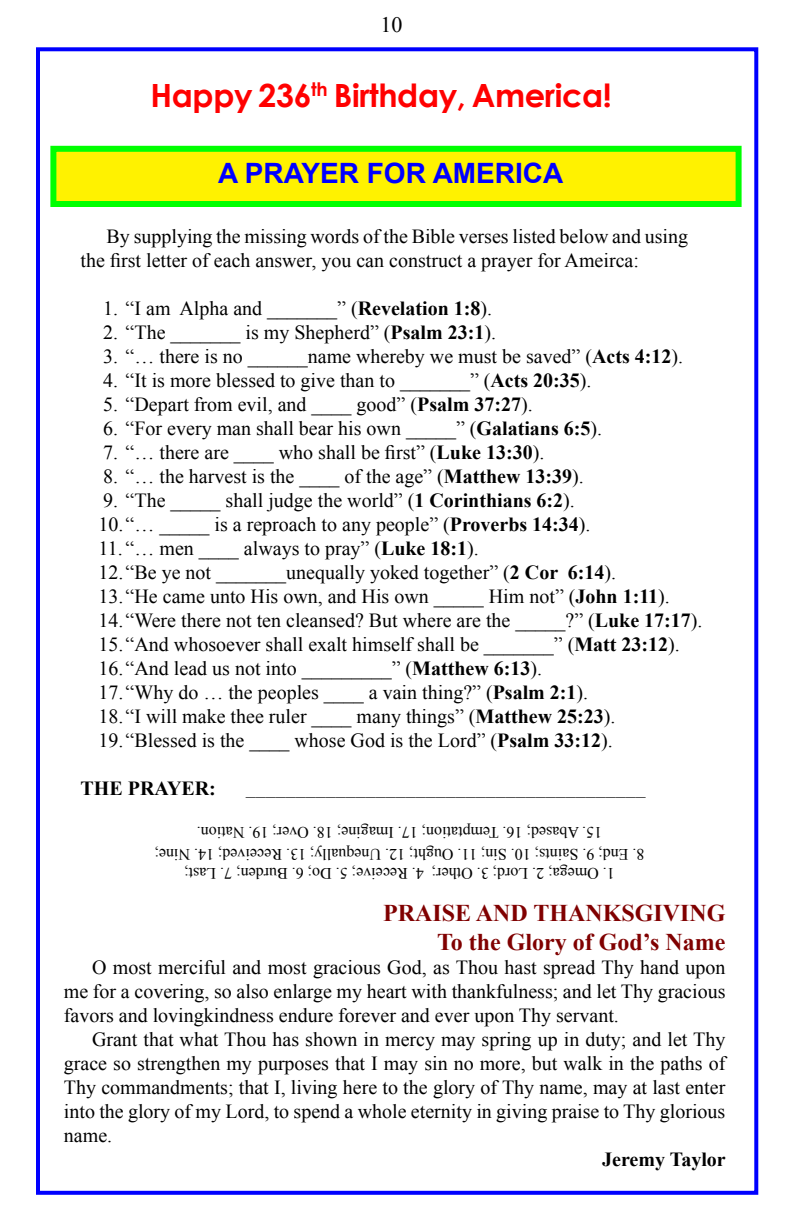
<style>
.page{position:relative;width:792px;height:1224px;background:#fff}
.page>*{position:absolute;margin:0;border:0;box-sizing:border-box;transform-origin:0 0}
.t1{font:700 32px "Century Gothic";letter-spacing:-.01em;color:#f00}
.t2{font:700 28px "Arial";color:#00f}
.t3{font:700 24px/28.8px "Times New Roman";color:#800000;text-align:right}
.t4{font:22px "Times New Roman";color:#000}
.t5{font:20px/24px "Times New Roman";color:#000}
.t6{font:20px "Sim Sun";color:#000}
.t7{font:700 20px "Times New Roman";color:#000}
.t8{font:16px "Times New Roman";color:#000}
.s1{font-weight:700}
</style>
<div class="page">
<div style="left:36px;top:47px;width:722px;height:1148px;border:4px solid #00f"></div>
<div style="left:50px;top:146px;width:692px;height:61px;background:#fff200;border:6px solid #0f0"></div>
<p class="t4" style="left:381px;top:10px;width:23px">10</p>
<h1 class="t1" style="left:150px;top:75px;width:463px">Happy 236<sup>th</sup> Birthday, America!</h1>
<h2 class="t2" style="left:218px;top:154px;width:347px">A PRAYER FOR AMERICA</h2>
<p class="t5" style="left:81px;top:224px;width:609px;text-indent:26px">By supplying the missing words of the Bible verses listed below and using the first letter of each answer, you can construct a prayer for Ameirca:</p>
<p class="t5" style="left:103px;top:296px;width:391px">1. “I am Alpha and _______” (<span class="s1">Revelation 1:8</span>).</p>
<p class="t5" style="left:103px;top:320px;width:394px">2. “The _______ is my Shepherd” (<span class="s1">Psalm 23:1</span>).</p>
<p class="t5" style="left:103px;top:344px;width:582px">3. “… there is no ______name whereby we must be saved” (<span class="s1">Acts 4:12</span>).</p>
<p class="t5" style="left:103px;top:368px;width:490px">4. “It is more blessed to give than to _______” (<span class="s1">Acts 20:35</span>).</p>
<p class="t5" style="left:103px;top:392px;width:431px">5. “Depart from evil, and ____ good” (<span class="s1">Psalm 37:27</span>).</p>
<p class="t5" style="left:103px;top:416px;width:501px">6. “For every man shall bear his own _____” (<span class="s1">Galatians 6:5</span>).</p>
<p class="t5" style="left:103px;top:440px;width:443px">7. “… there are ____ who shall be first” (<span class="s1">Luke 13:30</span>).</p>
<p class="t5" style="left:103px;top:464px;width:482px">8. “… the harvest is the ____ of the age” (<span class="s1">Matthew 13:39</span>).</p>
<p class="t5" style="left:99px;top:488px;width:494px">9. “The _____ shall judge the world” (<span class="s1">1 Corinthians 6:2</span>).<br>10.“… _____ is a reproach to any people” (<span class="s1">Proverbs 14:34</span>).</p>
<p class="t5" style="left:99px;top:536px;width:606px">11. “… men ____ always to pray” (<span class="s1">Luke 18:1</span>).<br>12.“Be ye not _______unequally yoked together” (<span class="s1">2 Cor 6:14</span>).<br>13.“He came unto His own, and His own _____ Him not” (<span class="s1">John 1:11</span>).<br>14.“Were there not ten cleansed? But where are the _____?” (<span class="s1">Luke 17:17</span>).<br>15.“And whosoever shall exalt himself shall be _______” (<span class="s1">Matt 23:12</span>).<br>16.“And lead us not into _________” (<span class="s1">Matthew 6:13</span>).<br>17.“Why do … the peoples ____ a vain thing?” (<span class="s1">Psalm 2:1</span>).<br>18.“I will make thee ruler ____ many things” (<span class="s1">Matthew 25:23</span>).<br>19.“Blessed is the ____ whose God is the Lord” (<span class="s1">Psalm 33:12</span>).</p>
<p class="t7" style="left:81px;top:774px;width:137px">THE PRAYER:</p>
<p class="t6" style="left:246px;top:778px;width:402px">________________________________________</p>
<p class="t8" style="left:602px;top:843px;width:407px;rotate:-180deg">15. Abased; 16. Temptation; 17. Imagine; 18. Over; 19. Nation.</p>
<p class="t8" style="left:645px;top:865px;width:492px;rotate:-180deg">8. End; 9. Saints; 10. Sin; 11. Ought; 12. Unequally; 13. Received; 14. Nine;</p>
<p class="t8" style="left:615px;top:884px;width:432px;rotate:-180deg">1. Omega; 2. Lord; 3. Other; 4. Receive; 5. Do; 6. Burden; 7. Last;</p>
<p class="t3" style="left:383px;top:898px;width:344px">PRAISE AND THANKSGIVING<br>To the Glory of God’s Name</p>
<p class="t5" style="left:64px;top:955px;width:663px;text-align:justify;text-indent:28px">O most merciful and most gracious God, as Thou hast spread Thy hand upon me for a covering, so also enlarge my heart with thankfulness; and let Thy gracious favors and lovingkindness endure forever and ever upon Thy servant.</p>
<p class="t5" style="left:64px;top:1027px;width:663px;text-align:justify;text-indent:28px">Grant that what Thou has shown in mercy may spring up in duty; and let Thy grace so strengthen my purposes that I may sin no more, but walk in the paths of Thy commandments; that I, living here to the glory of Thy name, may at last enter into the glory of my Lord, to spend a whole eternity in giving praise to Thy glorious name.</p>
<p class="t7" style="left:602px;top:1145px;width:125px">Jeremy Taylor</p>
</div>
